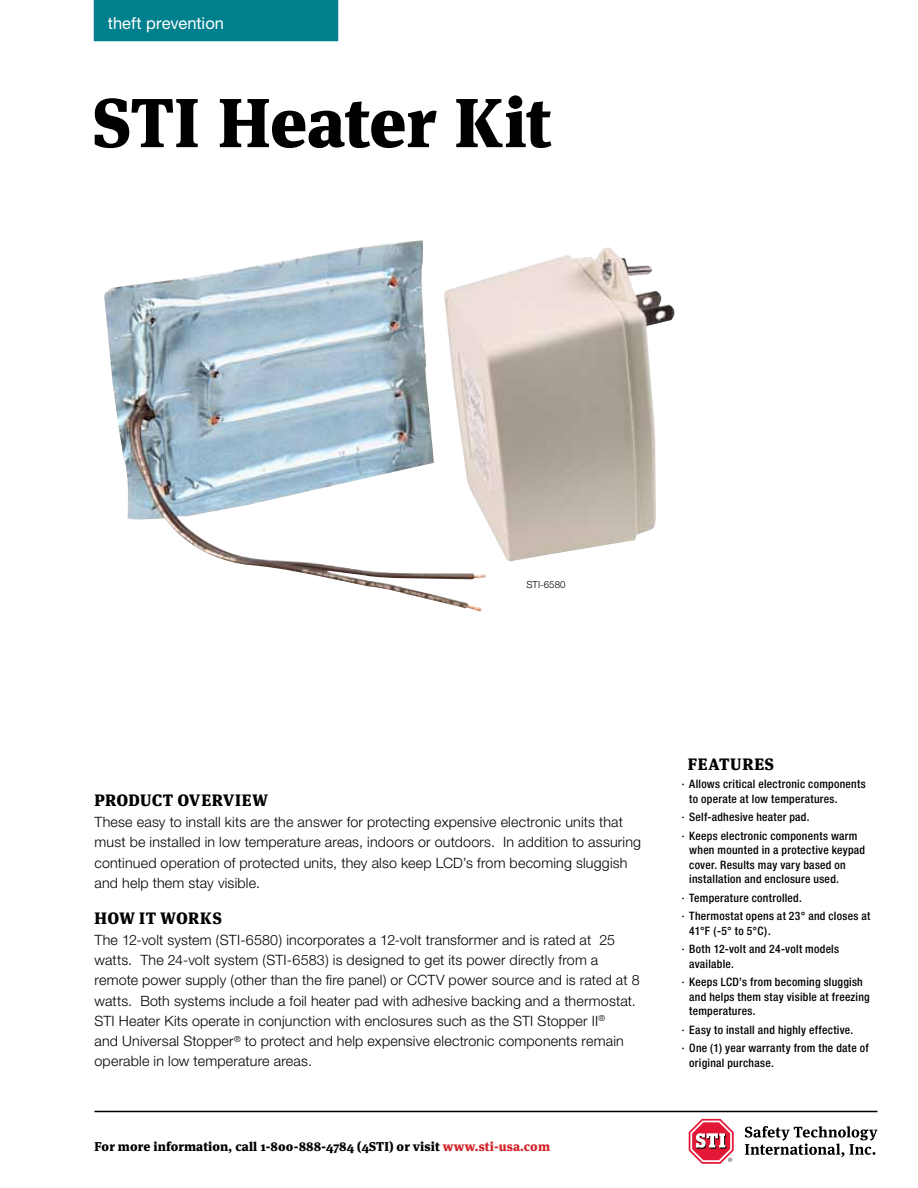
<style>
.page{position:relative;width:918px;height:1188px;background:#fff}
.page>*{position:absolute;margin:0;border:0;box-sizing:border-box;transform-origin:0 0}
.t1{font:900 69px "Meta Serif Pro";letter-spacing:-.015em;color:#000}
.t2{font:900 16.5px "Meta Serif Pro";letter-spacing:.025em;color:#000}
.t3{font:16.5px "Helvetica Neue";color:#fff}
.t4{font:300 14.25px/20.2px "Helvetica Neue";letter-spacing:.015em;color:#000}
.t5{font:900 12.75px "Meta Serif Pro";letter-spacing:.01em;color:#000}
.t6{font:500 condensed 11.7px/18.8px "Helvetica Neue";letter-spacing:.025em;color:#000}
.t7{font:300 9.75px "Helvetica Neue";color:#000}
.s1{color:#d2232a}
</style>
<div class="page">
<div style="left:94px;top:0;width:244px;height:41px;background:#007f8d"></div>
<hr style="left:94px;top:1111px;width:784px;height:1px;background:#000">
<svg style="left:745px;top:1126px;width:132px;height:31px"></svg>
<svg style="left:689px;top:1119px;width:45px;height:45px"></svg>
<img style="left:104px;top:240px;width:571px;height:371px">
<p class="t3" style="left:108px;top:13px;width:118px">theft prevention</p>
<h1 class="t1" style="left:93px;top:65px;width:460px">STI Heater Kit</h1>
<p class="t7" style="left:526px;top:579px;width:41px">STI-6580</p>
<p class="t2" style="left:95px;top:787px;width:175px">Product Overview</p>
<p class="t4" style="left:94px;top:812px;width:548px">These easy to install kits are the answer for protecting expensive electronic units that must be installed in low temperature areas, indoors or outdoors. In addition to assuring continued operation of protected units, they also keep LCD’s from becoming sluggish and help them stay visible.</p>
<p class="t2" style="left:95px;top:904px;width:128px">how it works</p>
<p class="t4" style="left:94px;top:930px;width:547px">The 12-volt system (STI-6580) incorporates a 12-volt transformer and is rated at 25 watts. The 24-volt system (STI-6583) is designed to get its power directly from a remote power supply (other than the fire panel) or CCTV power source and is rated at 8 watts. Both systems include a foil heater pad with adhesive backing and a thermostat.<br>STI Heater Kits operate in conjunction with enclosures such as the STI Stopper II<sup>®<br></sup>and Universal Stopper<sup>®</sup> to protect and help expensive electronic components remain operable in low temperature areas.</p>
<p class="t5" style="left:94px;top:1136px;width:457px">For more information, call 1-800-888-4784 (4STI) or visit <span class="s1">www.sti-usa.com</span></p>
<p class="t2" style="left:682px;top:751px;width:93px">features</p>
<p class="t6" style="left:689px;top:777px;width:178px;line-height:14.2px;text-indent:-7px">· Allows critical electronic components to operate at low temperatures.</p>
<p class="t6" style="left:682px;top:808px;width:177px">· Self-adhesive heater pad.<br>· Keeps electronic components warm</p>
<p class="t6" style="left:689px;top:843px;width:177px;line-height:14.2px">when mounted in a protective keypad cover. Results may vary based on installation and enclosure used.</p>
<p class="t6" style="left:682px;top:888px;width:190px">· Temperature controlled.<br>· Thermostat opens at 23° and closes at</p>
<p class="t6" style="left:682px;top:921px;width:159px;text-indent:7px">41°F (-5° to 5°C).<br>· Both 12-volt and 24-volt models</p>
<p class="t6" style="left:682px;top:954px;width:183px;text-indent:7px">available.<br>· Keeps LCD’s from becoming sluggish</p>
<p class="t6" style="left:689px;top:989px;width:182px;line-height:14.2px">and helps them stay visible at freezing temperatures.</p>
<p class="t6" style="left:682px;top:1020px;width:188px">· Easy to install and highly effective.<br>· One (1) year warranty from the date of</p>
<p class="t6" style="left:689px;top:1053px;width:86px">original purchase.</p>
</div>
